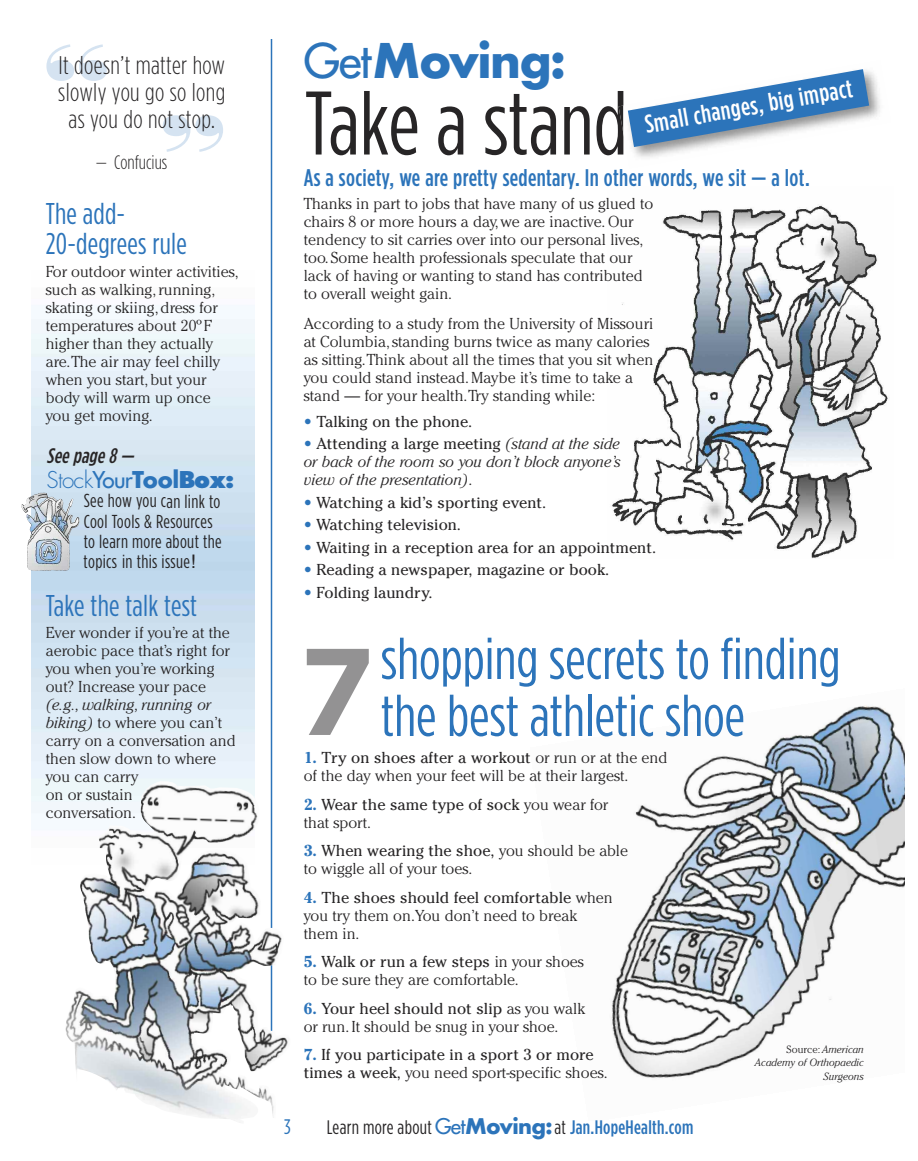
<style>
.page{position:relative;width:918px;height:1161px;background:#fff}
.page>*{position:absolute;margin:0;border:0;box-sizing:border-box;transform-origin:0 0}
.t1{font:700 123px "Gotham";color:#939293}
.t2{font:90px "Gotham Condensed";color:#272526}
.t3{font:90px "Bodoni Poster";color:#d5e3f1}
.t4{font:58.5px/57px "Gotham Condensed";color:#2c74ba}
.t5{font:700 46.5px "Futura";letter-spacing:-.035em;color:#2c74ba}
.t6{font:30px/30px "Gotham Condensed";letter-spacing:.01em;color:#2c74ba}
.t7{font:300 25.5px/27px "Gotham Condensed";letter-spacing:.015em;color:#272526;text-align:center}
.t8{font:500 25.5px "Gotham Condensed";color:#fff}
.t9{font:500 24px "Gotham Condensed";letter-spacing:.015em;color:#2c74ba}
.t10{font:300 22.5px "Futura";letter-spacing:-.03em;color:#2c74ba}
.t11{font:italic 500 21px "Gotham Condensed";color:#272526}
.t12{font:21px "Gotham Condensed";color:#2c74ba}
.t13{font:500 19.5px "Gotham Condensed";letter-spacing:.015em;color:#2c74ba}
.t14{font:300 19.5px "Gotham Condensed";color:#272526}
.t15{font:18.75px/20.2px "Gotham Condensed";letter-spacing:.02em;color:#272526}
.t16{font:300 15.75px/18px "Cheltenham";color:#272526}
.t17{font:15.75px/18px "Cheltenham";color:#272526}
.t18{font:italic 300 15.75px/18px "Cheltenham";color:#272526;text-align:justify}
.t19{font:italic 300 10.5px/13.5px "Cheltenham";color:#272526;text-align:right}
.s1{font-family:"Helvetica"}
.s2{font-weight:400}
.s3{font-weight:700}
.s4{font-weight:800}
.s5{font-style:italic}
.s6{color:#2c74ba}
.s7{font-weight:400;font-style:normal;color:#2c74ba}
.s8{font-weight:400;font-style:normal}
.s9{font-style:normal}
.s10{font-weight:700;color:#2c74ba}
.s11{font-weight:300}
.s12{font-weight:400;color:#272526}
.s13{font-family:"Futura";font-weight:400;font-size:21px}
.s14{font-family:"Futura";font-weight:700;font-size:21px}
</style>
<div class="page">
<img style="left:612px;top:205px;width:276px;height:354px">
<img style="left:611px;top:705px;width:294px;height:373px">
<hr style="left:271px;top:39px;width:1px;height:1003px;background:#2c74ba">
<img style="left:621px;top:71px;width:259px;height:86px">
<img style="left:619px;top:106px;width:4px;height:28px">
<svg style="left:628px;top:69px;width:241px;height:78px"></svg>
<img style="left:21px;top:493px;width:59px;height:78px">
<img style="left:58px;top:781px;width:230px;height:340px">
<h2 class="t3" style="left:44px;top:24px;width:66px">“</h2>
<h3 class="t7" style="left:58px;top:54px;width:169px">It doesn’t matter how slowly you go so long as you do not stop.</h3>
<p class="t14" style="left:96px;top:156px;width:73px">— Confucius</p>
<h2 class="t3" style="left:160px;top:95px;width:66px">”</h2>
<h3 class="t6" style="left:46px;top:201px;width:143px">The add-<br>20-degrees rule</h3>
<p class="t16" style="left:46px;top:264px;width:194px">For outdoor winter activities, such as walking,running, skating or skiing,dress for temperatures about 20ºF higher than they actually are.The air may feel chilly when you start,but your body will warm up once you get moving.</p>
<h3 class="t11" style="left:47px;top:448px;width:92px">See page 8 —</h3>
<p class="t15" style="left:84px;top:492px;width:140px">See how you can link to<br>Cool Tools &amp; Resources to learn more about the topics in this issue<span class="s1">!</span></p>
<h3 class="t10" style="left:46px;top:469px;width:189px">Stock<span class="s2">Your</span><span class="s3">Tool</span><span class="s4">Box:</span></h3>
<h3 class="t6" style="left:46px;top:592px;width:153px">Take the talk test</h3>
<p class="t16" style="left:46px;top:625px;width:186px">Ever wonder if you’re at the aerobic pace that’s right for you when you’re working out? Increase your pace</p>
<p class="t16" style="left:46px;top:697px;width:191px"><span class="s5">(e.g.,walking,running or biking)</span> to where you can’t carry on a conversation and then slow down to where you can carry<br>on or sustain<br>conversation.</p>
<h3 class="t5" style="left:304px;top:26px;width:264px"><span class="s2">Get</span>Moving:</h3>
<h2 class="t2" style="left:305px;top:92px;width:324px">Take a stand</h2>
<h3 class="t8" style="left:644px;top:115px;width:212px;rotate:-10deg">Small changes, big impact</h3>
<h3 class="t9" style="left:304px;top:169px;width:508px">As a society, we are pretty sedentary. In other words, we sit — a lot.</h3>
<p class="t16" style="left:304px;top:196px;width:351px">Thanks in part to jobs that have many of us glued to chairs 8 or more hours a day,we are inactive. Our tendency to sit carries over into our personal lives, too. Some health professionals speculate that our lack of having or wanting to stand has contributed to overall weight gain.</p>
<p class="t16" style="left:304px;top:316px;width:351px">According to a study from the University of Missouri at Columbia,standing burns twice as many calories as sitting.Think about all the times that you sit when you could stand instead.Maybe it’s time to take a stand — for your health.Try standing while:</p>
<p class="t17" style="left:304px;top:413px;width:170px"><span class="s6">•</span> Talking on the phone.</p>
<p class="t18" style="left:304px;top:436px;width:319px"><span class="s7">•</span> <span class="s8">Attending a large meeting</span> (stand at the side or back of the room so you don’t block anyone’s view of the presentation)<span class="s9">.</span></p>
<p class="t17" style="left:304px;top:494px;width:244px"><span class="s6">•</span> Watching a kid’s sporting event.</p>
<p class="t17" style="left:304px;top:516px;width:159px"><span class="s6">•</span> Watching television.</p>
<p class="t17" style="left:304px;top:539px;width:354px"><span class="s6">•</span> Waiting in a reception area for an appointment.</p>
<p class="t17" style="left:304px;top:561px;width:307px"><span class="s6">•</span> Reading a newspaper, magazine or book.</p>
<p class="t17" style="left:304px;top:584px;width:130px"><span class="s6">•</span> Folding laundry.</p>
<h3 class="t4" style="left:381px;top:634px;width:461px">shopping secrets to finding the best athletic shoe</h3>
<h1 class="t1" style="left:298px;top:649px;width:78px">7</h1>
<p class="t16" style="left:304px;top:750px;width:365px"><span class="s10">1.</span> <span class="s2">Try on shoes after a workout</span> or run or at the end of the day when your feet will be at their largest.</p>
<p class="t17" style="left:304px;top:795px;width:306px"><span class="s10">2.</span> Wear the same type of sock <span class="s11">you wear for that sport.</span></p>
<p class="t16" style="left:304px;top:843px;width:326px"><span class="s10">3.</span> <span class="s2">When wearing the shoe,</span> you should be able to wiggle all of your toes.</p>
<p class="t16" style="left:304px;top:889px;width:311px"><span class="s10">4.</span> <span class="s2">The shoes should feel comfortable</span> when you try them on.You don’t need to break them in.</p>
<p class="t16" style="left:304px;top:954px;width:282px"><span class="s10">5.</span> <span class="s2">Walk or run a few steps</span> in your shoes to be sure they are comfortable.</p>
<p class="t16" style="left:304px;top:1000px;width:283px"><span class="s10">6.</span> <span class="s2">Your heel should not slip</span> as you walk or run.It should be snug in your shoe.</p>
<p class="t17" style="left:304px;top:1046px;width:305px"><span class="s10">7.</span> If you participate in a sport 3 or more times a week, <span class="s11">you need sport-specific shoes.</span></p>
<p class="t19" style="left:755px;top:1043px;width:111px"><span class="s9">Source:</span> American<br>Academy of Orthopaedic<br>Surgeons</p>
<h3 class="t12" style="left:284px;top:1119px;width:8px">3</h3>
<p class="t13" style="left:327px;top:1121px;width:368px"><span class="s12">Learn more about</span> <span class="s13">Get</span><span class="s14">Moving:</span><span class="s12">at</span> Jan.HopeHealth.com</p>
</div>
